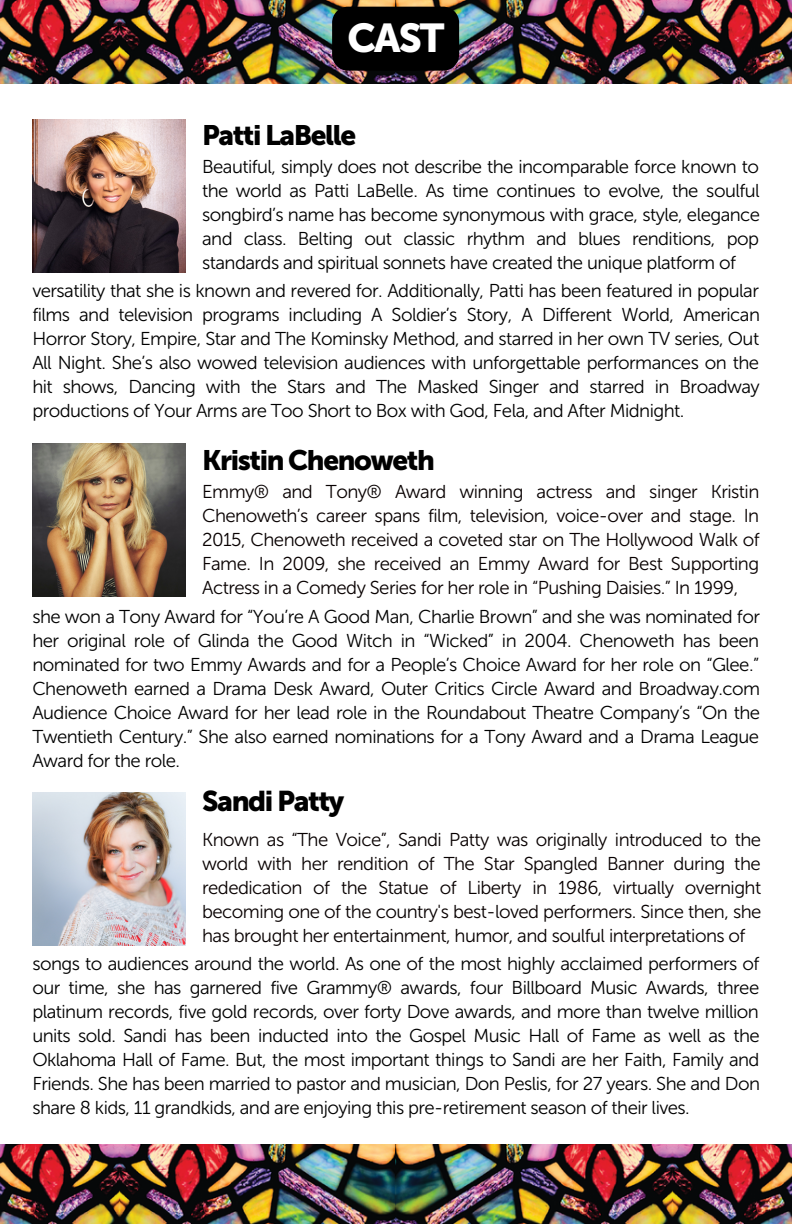
<style>
.page{position:relative;width:792px;height:1224px;background:#fff}
.page>*{position:absolute;margin:0;border:0;box-sizing:border-box;transform-origin:0 0}
.t1{font:40px "Museo Sans 900";color:#fff}
.t2{font:28.4px "Museo Sans 900";letter-spacing:-.05em;color:#000}
.t3{font:28px "Museo Sans 900";letter-spacing:-.05em;color:#000}
.t4{font:18.6px/24px "Museo Sans 300";letter-spacing:-.03em;color:#000;text-align:justify}
.t5{font:18.6px/24px "Museo Sans 300";letter-spacing:-.03em;color:#080001;text-align:justify}
</style>
<div class="page">
<img style="left:32px;top:119px;width:153px;height:153px">
<img style="left:32px;top:793px;width:153px;height:153px">
<img style="left:0;top:0;width:120px;height:84px">
<img style="left:120px;top:0;width:275px;height:84px">
<img style="left:395px;top:0;width:277px;height:84px">
<img style="left:672px;top:0;width:120px;height:84px">
<div style="left:332px;top:7px;width:127px;height:64px;background:#000"></div>
<img style="left:0;top:1145px;width:120px;height:79px">
<img style="left:120px;top:1145px;width:275px;height:79px">
<img style="left:395px;top:1145px;width:277px;height:79px">
<img style="left:672px;top:1145px;width:120px;height:79px">
<img style="left:32px;top:444px;width:153px;height:153px">
<p class="t1" style="left:347px;top:15px;width:99px">CAST</p>
<p class="t3" style="left:202px;top:119px;width:156px">Patti LaBelle</p>
<p class="t4" style="left:202px;top:155px;width:560px">Beautiful, simply does not describe the incomparable force known to the world as Patti LaBelle. As time continues to evolve, the soulful songbird’s name has become synonymous with grace, style, elegance and class. Belting out classic rhythm and blues renditions, pop standards and spiritual sonnets have created the unique platform of</p>
<p class="t4" style="left:32px;top:279px;width:729px">versatility that she is known and revered for. Additionally, Patti has been featured in popular films and television programs including A Soldier’s Story, A Different World, American Horror Story, Empire, Star and The Kominsky Method, and starred in her own TV series, Out All Night. She’s also wowed television audiences with unforgettable performances on the hit shows, Dancing with the Stars and The Masked Singer and starred in Broadway productions of Your Arms are Too Short to Box with God, Fela, and After Midnight.</p>
<p class="t3" style="left:202px;top:444px;width:234px">Kristin Chenoweth</p>
<p class="t5" style="left:202px;top:480px;width:559px">Emmy® and Tony® Award winning actress and singer Kristin Chenoweth’s career spans film, television, voice-over and stage. In 2015, Chenoweth received a coveted star on The Hollywood Walk of Fame. In 2009, she received an Emmy Award for Best Supporting Actress in a Comedy Series for her role in “Pushing Daisies.” In 1999,</p>
<p class="t4" style="left:32px;top:604px;width:729px">she won a Tony Award for “You’re A Good Man, Charlie Brown” and she was nominated for her original role of Glinda the Good Witch in “Wicked” in 2004. Chenoweth has been nominated for two Emmy Awards and for a People’s Choice Award for her role on “Glee.” Chenoweth earned a Drama Desk Award, Outer Critics Circle Award and Broadway.com Audience Choice Award for her lead role in the Roundabout Theatre Company’s “On the Twentieth Century.” She also earned nominations for a Tony Award and a Drama League Award for the role.</p>
<p class="t2" style="left:202px;top:784px;width:144px">Sandi Patty</p>
<p class="t5" style="left:202px;top:828px;width:561px">Known as “The Voice”, Sandi Patty was originally introduced to the world with her rendition of The Star Spangled Banner during the rededication of the Statue of Liberty in 1986, virtually overnight becoming one of the country's best-loved performers. Since then, she has brought her entertainment, humor, and soulful interpretations of</p>
<p class="t4" style="left:32px;top:952px;width:729px">songs to audiences around the world. As one of the most highly acclaimed performers of our time, she has garnered five Grammy® awards, four Billboard Music Awards, three platinum records, five gold records, over forty Dove awards, and more than twelve million units sold. Sandi has been inducted into the Gospel Music Hall of Fame as well as the Oklahoma Hall of Fame. But, the most important things to Sandi are her Faith, Family and Friends. She has been married to pastor and musician, Don Peslis, for 27 years. She and Don share 8 kids, 11 grandkids, and are enjoying this pre-retirement season of their lives.</p>
</div>
